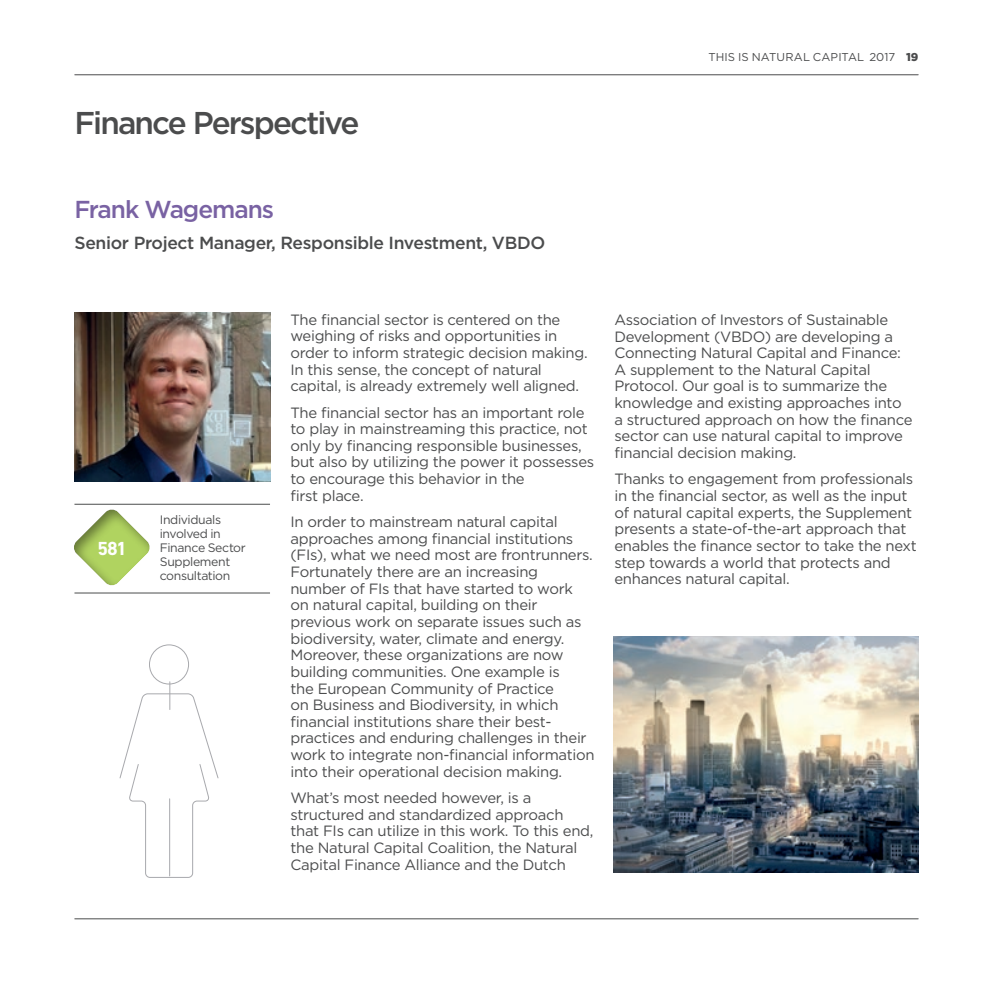
<style>
.page{position:relative;width:993px;height:993px;background:#fff}
.page>*{position:absolute;margin:0;border:0;box-sizing:border-box;transform-origin:0 0}
.t1{font:500 31.5px "Gotham";letter-spacing:-.06em;color:#4b4c4d}
.t2{font:500 24.5px "Gotham";letter-spacing:-.045em;color:#7962a3}
.t3{font:700 19.25px "DIN Next LT Pro";color:#fff}
.t4{font:500 17.5px "Gotham";letter-spacing:-.02em;color:#4b4c4d}
.t5{font:14.88px/16.6px "Gotham";letter-spacing:-.02em;color:#4b4c4d}
.t6{font:12.25px/14px "Gotham";letter-spacing:-.03em;color:#4b4c4d}
.t7{font:11.38px "Gotham";letter-spacing:.01em;color:#4b4c4d}
.s1{font-weight:900}
</style>
<div class="page">
<img style="left:74px;top:313px;width:196px;height:168px">
<img style="left:613px;top:636px;width:305px;height:236px">
<div style="left:149px;top:644px;width:40px;height:40px;border:1px solid #a8a9ad;border-radius:50%"></div>
<svg style="left:119px;top:681px;width:100px;height:197px"></svg>
<hr style="left:74px;top:504px;width:196px;height:1px;background:#4b4c4d">
<hr style="left:74px;top:592px;width:196px;height:1px;background:#4b4c4d">
<div style="left:72px;top:507px;width:79px;height:81px;background:#231f20;opacity:.5"></div>
<hr style="left:75px;top:74px;width:842px;height:1px;background:#4b4c4d">
<hr style="left:75px;top:918px;width:842px;height:1px;background:#4b4c4d">
<h1 class="t1" style="left:74px;top:103px;width:286px">Finance Perspective</h1>
<h2 class="t2" style="left:74px;top:193px;width:201px">Frank Wagemans</h2>
<p class="t4" style="left:74px;top:231px;width:472px">Senior Project Manager, Responsible Investment, VBDO</p>
<p class="t7" style="left:708px;top:50px;width:211px">THIS IS NATURAL CAPITAL 2017 <span class="s1">19</span></p>
<p class="t3" style="left:97px;top:536px;width:31px">581</p>
<p class="t6" style="left:160px;top:512px;width:87px">Individuals involved in<br>Finance Sector<br>Supplement consultation</p>
<p class="t5" style="left:290px;top:311px;width:298px">The financial sector is centered on the weighing of risks and opportunities in order to inform strategic decision making.<br>In this sense, the concept of natural capital, is already extremely well aligned.</p>
<p class="t5" style="left:290px;top:403px;width:305px">The financial sector has an important role to play in mainstreaming this practice, not only by financing responsible businesses, but also by utilizing the power it possesses to encourage this behavior in the<br>first place.</p>
<p class="t5" style="left:290px;top:513px;width:305px">In order to mainstream natural capital approaches among financial institutions (FIs), what we need most are frontrunners.<br>Fortunately there are an increasing number of FIs that have started to work on natural capital, building on their previous work on separate issues such as biodiversity, water, climate and energy.<br>Moreover, these organizations are now building communities. One example is<br>the European Community of Practice<br>on Business and Biodiversity, in which financial institutions share their best&shy;practices and enduring challenges in their work to integrate non-financial information into their operational decision making.</p>
<p class="t5" style="left:290px;top:788px;width:304px">What’s most needed however, is a structured and standardized approach that FIs can utilize in this work. To this end, the Natural Capital Coalition, the Natural Capital Finance Alliance and the Dutch</p>
<p class="t5" style="left:614px;top:311px;width:299px">Association of Investors of Sustainable Development (VBDO) are developing a Connecting Natural Capital and Finance:<br>A supplement to the Natural Capital Protocol. Our goal is to summarize the knowledge and existing approaches into a structured approach on how the finance sector can use natural capital to improve financial decision making.</p>
<p class="t5" style="left:614px;top:470px;width:304px">Thanks to engagement from professionals in the financial sector, as well as the input of natural capital experts, the Supplement presents a state-of-the-art approach that enables the finance sector to take the next step towards a world that protects and enhances natural capital.</p>
</div>
